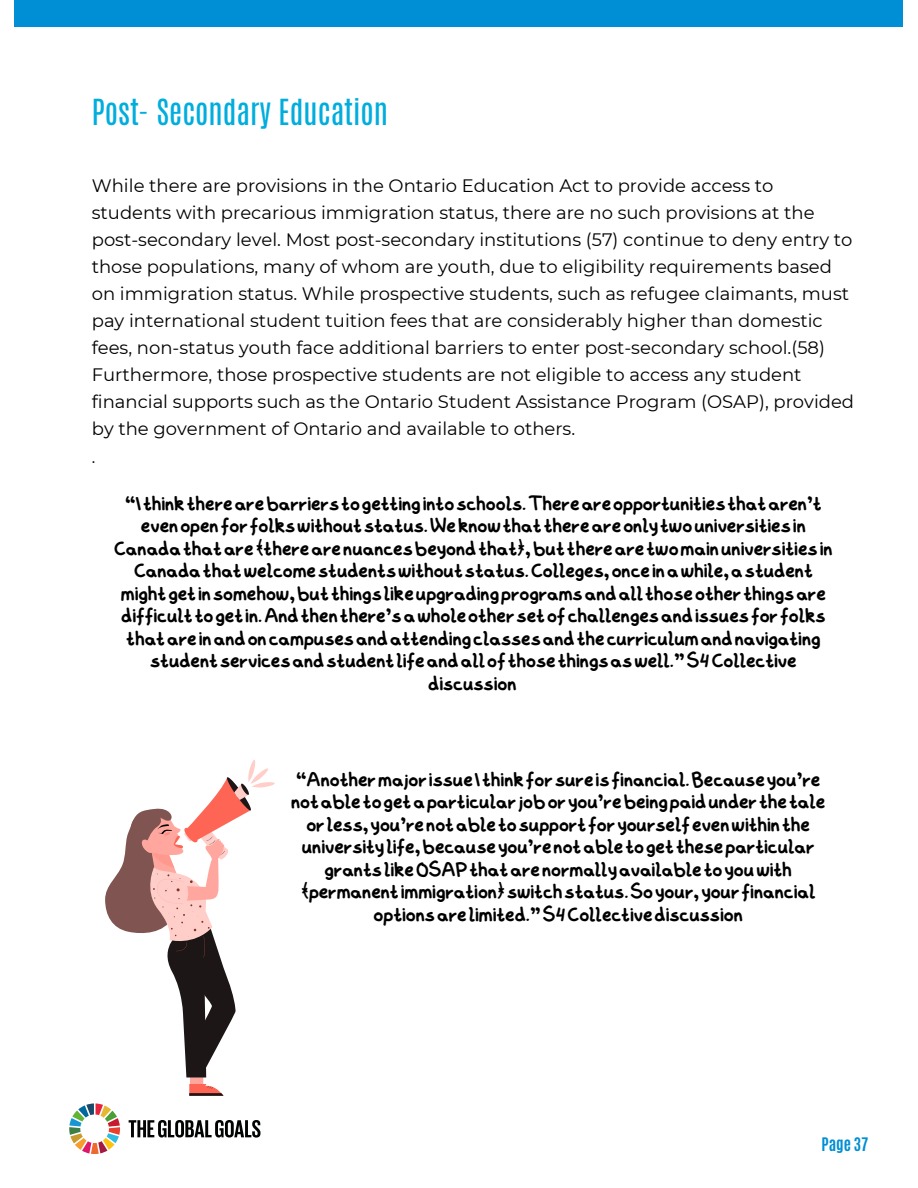
<style>
.page{position:relative;width:918px;height:1188px;background:#fff}
.page>*{position:absolute;margin:0;border:0;box-sizing:border-box;transform-origin:0 0}
.t1{font:30px "Antonio";color:#00addd}
.t2{font:21px/22.5px "RTL Hand Made Medium";color:#000;text-align:center}
.t3{font:18px/27px "Montserrat";color:#000}
.t4{font:16.95px "Montserrat";color:#000}
.t5{font:700 15.6px "Antonio";color:#008ed4}
</style>
<div class="page">
<div style="left:15px;top:0;width:888px;height:27px;background:#008ed4"></div>
<svg style="left:69px;top:1103px;width:51px;height:51px"></svg>
<svg style="left:129px;top:1120px;width:131px;height:18px"></svg>
<svg style="left:105px;top:760px;width:170px;height:336px"></svg>
<p class="t1" style="left:92px;top:91px;width:298px">Post- Secondary Education</p>
<p class="t3" style="left:92px;top:172px;width:764px">While there are provisions in the Ontario Education Act to provide access to students with precarious immigration status, there are no such provisions at the post-secondary level. Most post-secondary institutions (57) continue to deny entry to those populations, many of whom are youth, due to eligibility requirements based on immigration status. While prospective students, such as refugee claimants, must pay international student tuition fees that are considerably higher than domestic fees, non-status youth face additional barriers to enter post-secondary school.(58)<br>Furthermore, those prospective students are not eligible to access any student financial supports such as the Ontario Student Assistance Program (OSAP), provided by the government of Ontario and available to others.</p>
<p class="t4" style="left:92px;top:447px;width:5px">.</p>
<p class="t2" style="left:114px;top:492px;width:720px">“Ithinktherearebarrierstogettingintoschools.Thereareopportunitiesthataren't evenopenforfolkswithoutstatus.Weknowthatthereareonlytwouniversitiesin Canadathatare(therearenuancesbeyondthat),buttherearetwomainuniversitiesin Canadathatwelcomestudentswithoutstatus.Colleges,onceinawhile,astudent mightgetinsomehow,butthingslikeupgradingprogramsandallthoseotherthingsare difficulttogetin.Andthenthere'sawholeothersetofchallengesandissuesforfolks thatareinandoncampusesandattendingclassesandthecurriculumandnavigating studentservicesandstudentlifeandallofthosethingsaswell.”S4Collective discussion</p>
<p class="t2" style="left:291px;top:769px;width:536px">“AnothermajorissueIthinkforsureisfinancial.Becauseyou're notabletogetaparticularjoboryou'rebeingpaidunderthetale orless,you'renotabletosupportforyourselfevenwithinthe universitylife,becauseyou'renotabletogettheseparticular grantslikeOSAPthatarenormallyavailabletoyouwith [permanentimmigration]switchstatus.Soyour,yourfinancial optionsarelimited.”S4Collectivediscussion</p>
<p class="t5" style="left:822px;top:1133px;width:48px">Page 37</p>
</div>
